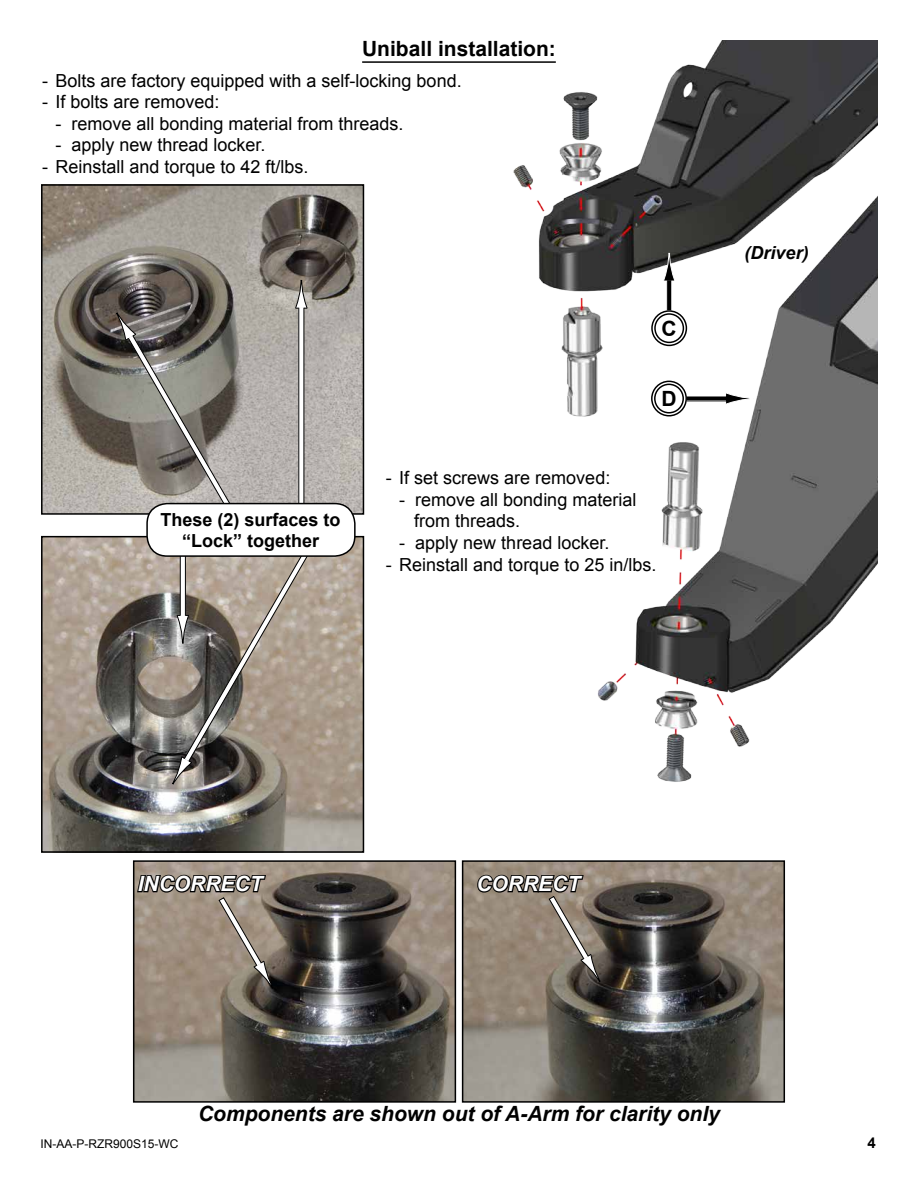
<style>
.page{position:relative;width:918px;height:1188px;background:#fff}
.page>*{position:absolute;margin:0;border:0;box-sizing:border-box;transform-origin:0 0}
.t1{font:italic 700 21px "Arial";color:#000}
.t2{font:700 21px "Arial";color:#000}
.t3{font:italic 700 21px "Arial";color:#fff}
.t4{font:18px/21.6px "Arial";color:#000}
.t5{font:700 18px/21.6px "Arial";color:#000;text-align:center}
.t6{font:italic 700 18px "Arial";color:#000}
.t7{font:700 15px "Arial";color:#000}
.t8{font:12px "Arial";color:#000}
</style>
<div class="page">
<img style="left:513px;top:41px;width:365px;height:741px">
<hr style="left:362px;top:61px;width:194px;height:2px;background:#000">
<img style="left:44px;top:187px;width:317px;height:325px">
<div style="left:41px;top:184px;width:323px;height:331px;border:2px solid #000"></div>
<img style="left:44px;top:539px;width:317px;height:311px">
<div style="left:41px;top:536px;width:323px;height:317px;border:2px solid #000"></div>
<div style="left:147px;top:504px;width:208px;height:52px;background:#fff;border-radius:20px"></div>
<svg style="left:116px;top:280px;width:227px;height:505px;background:#9d9790"></svg>
<div style="left:146px;top:503px;width:210px;height:54px;border:2px solid #000;border-radius:20px"></div>
<img style="left:136px;top:863px;width:317px;height:237px">
<div style="left:133px;top:860px;width:323px;height:243px;border:2px solid #000"></div>
<svg style="left:136px;top:873px;width:138px;height:115px;background:#8f8275"></svg>
<img style="left:465px;top:863px;width:317px;height:237px">
<div style="left:462px;top:860px;width:323px;height:243px;border:2px solid #000"></div>
<svg style="left:476px;top:873px;width:125px;height:109px;background:#857a6d"></svg>
<div style="left:667px;top:281px;width:5px;height:32px;background:#000"></div>
<div style="left:666px;top:280px;width:6px;height:33px;border:1px solid #fff"></div>
<svg style="left:663px;top:253px;width:13px;height:29px"></svg>
<div style="left:651px;top:310px;width:36px;height:36px;border:4px solid #fff;border-radius:50%"></div>
<div style="left:651px;top:310px;width:36px;height:36px;border:1px solid #000;border-radius:50%"></div>
<div style="left:654px;top:313px;width:30px;height:30px;border:1px solid #000;border-radius:50%"></div>
<div style="left:683px;top:396px;width:43px;height:5px;background:#000"></div>
<svg style="left:725px;top:392px;width:29px;height:13px"></svg>
<div style="left:651px;top:381px;width:36px;height:35px;border:4px solid #fff;border-radius:50%"></div>
<div style="left:651px;top:381px;width:36px;height:35px;border:1px solid #000;border-radius:50%"></div>
<div style="left:654px;top:384px;width:30px;height:29px;border:1px solid #000;border-radius:50%"></div>
<p class="t2" style="left:362px;top:35px;width:195px">Uniball installation:</p>
<p class="t4" style="left:42px;top:70px;width:421px">- Bolts are factory equipped with a self-locking bond.</p>
<p class="t4" style="left:42px;top:91px;width:179px">- If bolts are removed:</p>
<p class="t4" style="left:56px;top:113px;width:350px">- remove all bonding material from threads.</p>
<p class="t4" style="left:56px;top:134px;width:212px">- apply new thread locker.</p>
<p class="t4" style="left:42px;top:156px;width:268px">- Reinstall and torque to 42 ft/lbs.</p>
<p class="t2" style="left:662px;top:314px;width:17px">C</p>
<p class="t2" style="left:661px;top:385px;width:17px">D</p>
<p class="t5" style="left:161px;top:509px;width:182px">These (2) surfaces to “Lock” together</p>
<p class="t4" style="left:386px;top:467px;width:226px">- If set screws are removed:</p>
<p class="t4" style="left:414px;top:489px;width:224px;text-indent:-15px">- remove all bonding material from threads.</p>
<p class="t4" style="left:399px;top:532px;width:212px">- apply new thread locker.</p>
<p class="t4" style="left:386px;top:554px;width:272px">- Reinstall and torque to 25 in/lbs.</p>
<p class="t6" style="left:745px;top:241px;width:66px">(Driver)</p>
<p class="t3" style="left:138px;top:870px;width:126px">INCORRECT</p>
<p class="t3" style="left:476px;top:870px;width:105px">CORRECT</p>
<p class="t1" style="left:198px;top:1100px;width:523px">Components are shown out of A-Arm for clarity only</p>
<p class="t8" style="left:40px;top:1135px;width:140px">IN-AA-P-RZR900S15-WC</p>
<p class="t7" style="left:867px;top:1132px;width:10px">4</p>
</div>
